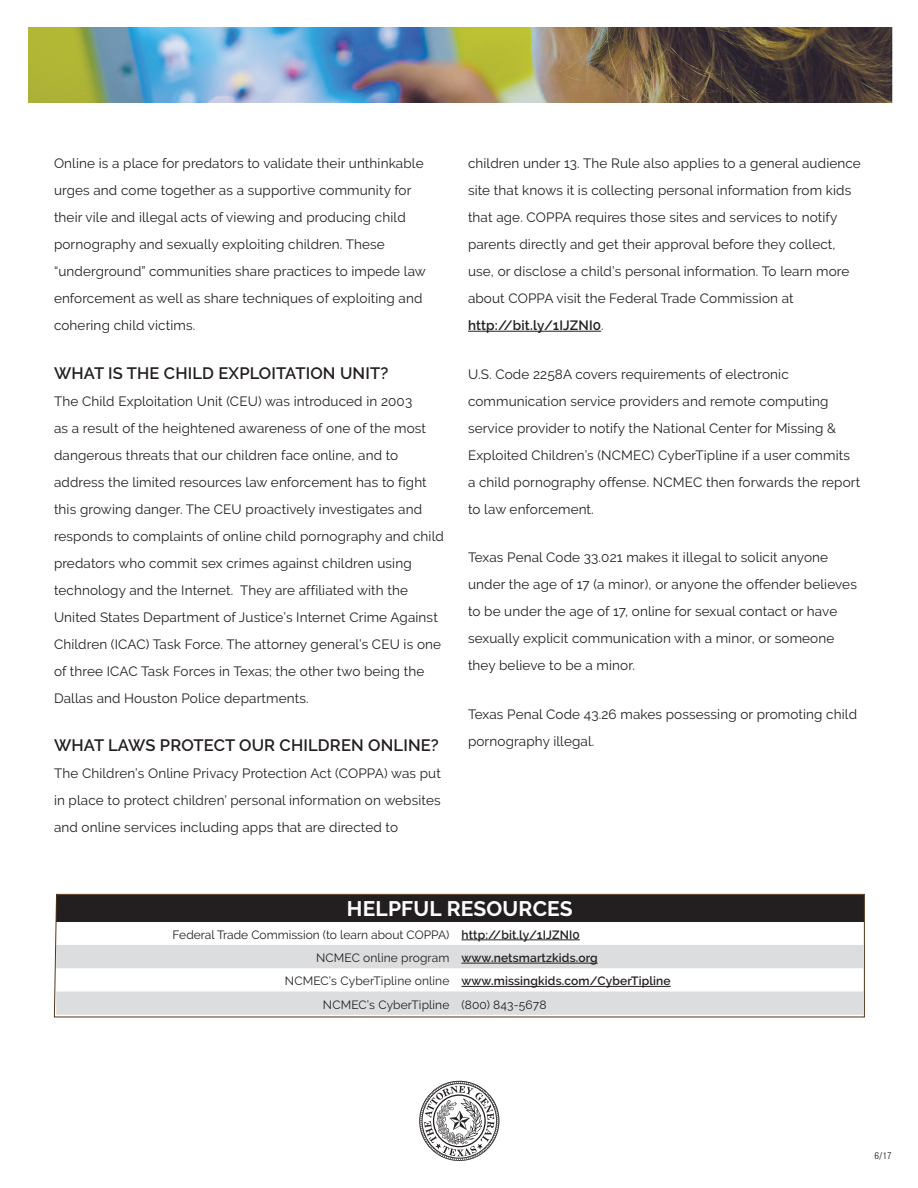
<style>
.page{position:relative;width:918px;height:1188px;background:#fff}
.page>*{position:absolute;margin:0;border:0;box-sizing:border-box;transform-origin:0 0}
.t1{font:700 21px "Raleway";letter-spacing:.01em;color:#fff}
.t2{font:600 16.5px "Raleway";letter-spacing:.01em;color:#231f20}
.t3{font:13.5px/27px "Raleway";letter-spacing:.01em;color:#231f20}
.t4{font:600 12px "Raleway";letter-spacing:.01em;color:#231f20}
.t5{font:12px "Raleway";color:#231f20}
.t6{font:10.5px "Bulldog";color:#231f20}
.s1{font-weight:600}
.s2{font-weight:400}
</style>
<div class="page">
<hr style="left:468px;top:331px;width:133px;height:1px;background:#231f20">
<svg style="left:54px;top:894px;width:811px;height:124px"></svg>
<img style="left:28px;top:27px;width:864px;height:76px">
<svg style="left:419px;top:1081px;width:80px;height:80px"></svg>
<p class="t3" style="left:54px;top:150px;width:373px">Online is a place for predators to validate their unthinkable urges and come together as a supportive community for their vile and illegal acts of viewing and producing child pornography and sexually exploiting children. These “underground” communities share practices to impede law enforcement as well as share techniques of exploiting and cohering child victims.</p>
<p class="t2" style="left:54px;top:364px;width:336px">WHAT IS THE CHILD EXPLOITATION UNIT?</p>
<p class="t3" style="left:54px;top:388px;width:391px">The Child Exploitation Unit (CEU) was introduced in 2003<br>as a result of the heightened awareness of one of the most dangerous threats that our children face online, and to address the limited resources law enforcement has to fight this growing danger. The CEU proactively investigates and responds to complaints of online child pornography and child predators who commit sex crimes against children using technology and the Internet. They are affiliated with the United States Department of Justice’s Internet Crime Against Children (ICAC) Task Force. The attorney general’s CEU is one of three ICAC Task Forces in Texas; the other two being the Dallas and Houston Police departments.</p>
<p class="t2" style="left:54px;top:736px;width:386px">WHAT LAWS PROTECT OUR CHILDREN ONLINE?</p>
<p class="t3" style="left:54px;top:760px;width:388px;text-align:justify">The Children’s Online Privacy Protection Act (COPPA) was put in place to protect children’ personal information on websites and online services including apps that are directed to</p>
<p class="t3" style="left:468px;top:150px;width:394px">children under 13. The Rule also applies to a general audience site that knows it is collecting personal information from kids that age. COPPA requires those sites and services to notify parents directly and get their approval before they collect, use, or disclose a child’s personal information. To learn more about COPPA visit the Federal Trade Commission at <span class="s1">http://bit.ly/1IJZNI0</span>.</p>
<p class="t3" style="left:468px;top:361px;width:394px">U.S. Code 2258A covers requirements of electronic communication service providers and remote computing service provider to notify the National Center for Missing &amp; Exploited Children’s (NCMEC) CyberTipline if a user commits a child pornography offense. NCMEC then forwards the report to law enforcement.</p>
<p class="t3" style="left:468px;top:544px;width:390px">Texas Penal Code 33.021 makes it illegal to solicit anyone under the age of 17 (a minor), or anyone the offender believes to be under the age of 17, online for sexual contact or have sexually explicit communication with a minor, or someone they believe to be a minor.</p>
<p class="t3" style="left:468px;top:701px;width:391px">Texas Penal Code 43.26 makes possessing or promoting child pornography illegal.</p>
<h1 class="t1" style="left:347px;top:896px;width:227px">HELPFUL RESOURCES</h1>
<p class="t5" style="left:173px;top:928px;width:409px">Federal Trade Commission (to learn about COPPA) <span class="s1">http://bit.ly/1IJZNI0</span></p>
<p class="t4" style="left:316px;top:951px;width:283px"><span class="s2">NCMEC online program</span> www.netsmartzkids.org</p>
<p class="t4" style="left:285px;top:974px;width:387px"><span class="s2">NCMEC’s CyberTipline online</span> www.missingkids.com/CyberTipline</p>
<p class="t5" style="left:323px;top:998px;width:225px">NCMEC’s CyberTipline (800) 843-5678</p>
<p class="t6" style="left:874px;top:1150px;width:19px">6/17</p>
</div>
